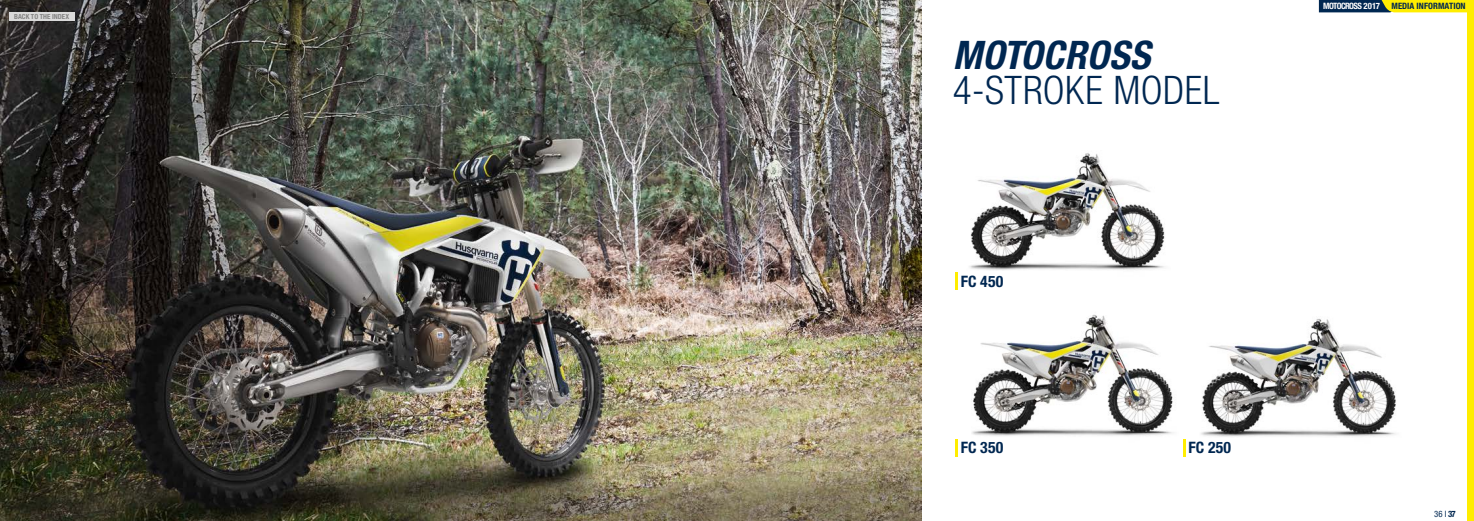
<style>
.page{position:relative;width:1474px;height:521px;background:#fff}
.page>*{position:absolute;margin:0;border:0;box-sizing:border-box;transform-origin:0 0}
.t1{font:300 condensed 39.38px "Helvetica Neue LT Pro";letter-spacing:.01em;color:#002751}
.t2{font:italic 700 condensed 39.38px "Helvetica Neue LT Pro";letter-spacing:.01em;color:#002751}
.t3{font:700 condensed 15.75px "Helvetica Neue LT Pro";letter-spacing:.01em;color:#002751}
.t4{font:700 condensed 8.75px "Helvetica Neue LT Pro";letter-spacing:.005em;color:#002751}
.t5{font:700 condensed 8.75px "Helvetica Neue LT Pro";letter-spacing:-.07em;color:#fff}
.t6{font:condensed 8.75px "Helvetica Neue LT Pro";color:#002751}
.t7{font:700 condensed 7px "Helvetica Neue LT Pro";color:#838382}
.s1{font-weight:700}
</style>
<div class="page">
<div style="left:1466px;top:0;width:7px;height:521px;background:#ffed00"></div>
<img style="left:0;top:0;width:921px;height:521px">
<img style="left:969px;top:153px;width:196px;height:117px">
<img style="left:972px;top:314px;width:201px;height:122px">
<img style="left:1201px;top:319px;width:195px;height:118px">
<svg style="left:955px;top:272px;width:2px;height:18px"></svg>
<svg style="left:955px;top:439px;width:2px;height:17px"></svg>
<svg style="left:1183px;top:439px;width:2px;height:17px"></svg>
<svg style="left:1318px;top:0;width:148px;height:12px;background:#8c9425"></svg>
<div style="left:9px;top:12px;width:65px;height:9px;background:#dadada"></div>
<p class="t7" style="left:14px;top:12px;width:57px">BACK TO THE INDEX</p>
<h1 class="t2" style="left:952px;top:32px;width:199px">MOTOCROSS</h1>
<h1 class="t1" style="left:952px;top:67px;width:268px">4-STROKE MODEL</h1>
<h2 class="t3" style="left:960px;top:272px;width:44px">FC 450</h2>
<h2 class="t3" style="left:960px;top:438px;width:44px">FC 350</h2>
<h2 class="t3" style="left:1188px;top:438px;width:44px">FC 250</h2>
<p class="t5" style="left:1323px;top:1px;width:58px">MOTOCROSS 2017</p>
<p class="t4" style="left:1391px;top:1px;width:76px">MEDIA INFORMATION</p>
<p class="t6" style="left:1434px;top:508px;width:23px">36 I <span class="s1">37</span></p>
</div>
